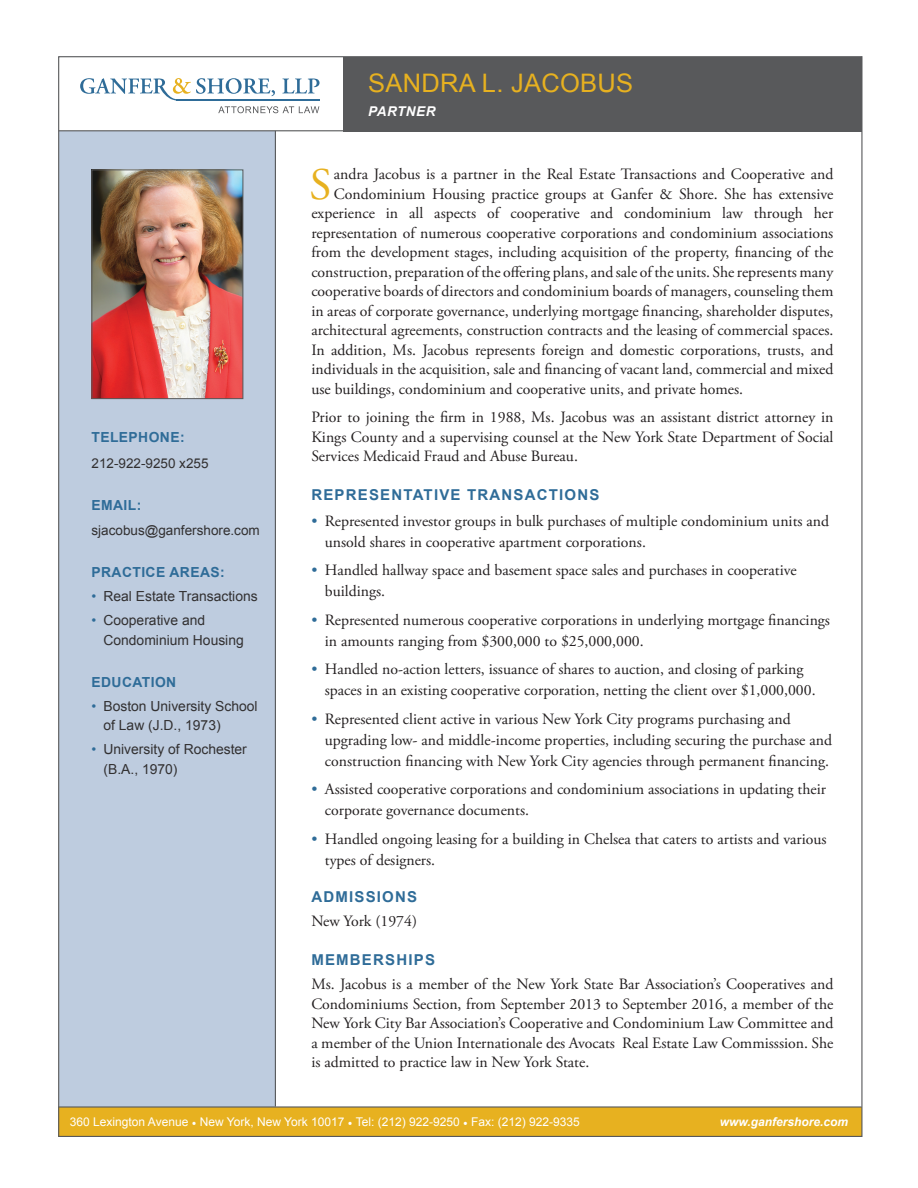
<style>
.page{position:relative;width:918px;height:1188px;background:#fff}
.page>*{position:absolute;margin:0;border:0;box-sizing:border-box;transform-origin:0 0}
.body_Drop{font:45.15px "Adobe Garamond Pro";color:#e7b120}
.Name{font:25.5px "Arial";letter-spacing:.01em;color:#e7b120}
.body{font:15.75px/21px "Adobe Garamond Pro";color:#231f20}
.body_Drop-2{font:15.75px "Adobe Garamond Pro";color:#231f20}
.subhead{font:700 15px "Arial";letter-spacing:.08em;color:#2f6c98}
.t1{font:13.8px/19.5px "Arial";color:#323031}
.left_bar_heading{font:700 13.8px "Arial";letter-spacing:.03em;color:#2f6c98}
.left_bar_text{font:13.5px "Arial";color:#323031}
.t2{font:italic 700 13.5px "Arial";letter-spacing:.04em;color:#fff}
.t3{font:12px "Arial";color:#fff}
.t4{font:italic 700 12px "Arial";color:#fff}
.s1{color:#2f6c98}
.s2{font-family:"Minion Pro"}
</style>
<div class="page">
<div style="left:59px;top:131px;width:216px;height:975px;background:#beccdf"></div>
<hr style="left:275px;top:131px;width:1px;height:975px;background:#58595b">
<div style="left:58px;top:1107px;width:804px;height:30px;background:#e7b120"></div>
<div style="left:344px;top:57px;width:518px;height:74px;background:#58595b"></div>
<svg style="left:218px;top:106px;width:101px;height:7px"></svg>
<svg style="left:80px;top:78px;width:195px;height:22px"></svg>
<svg style="left:282px;top:79px;width:38px;height:14px"></svg>
<hr style="left:176px;top:99px;width:144px;height:1px;background:#2f6c98">
<hr style="left:59px;top:130px;width:285px;height:1px;background:#58595b">
<hr style="left:58px;top:1106px;width:804px;height:2px;background:#58595b">
<img style="left:94px;top:172px;width:147px;height:225px">
<div style="left:92px;top:170px;width:151px;height:229px;border:1px solid #58595b"></div>
<p class="left_bar_heading" style="left:92px;top:428px;width:95px">TELEPHONE:</p>
<p class="left_bar_text" style="left:92px;top:454px;width:119px">212-922-9250 x255</p>
<p class="left_bar_heading" style="left:92px;top:496px;width:51px">EMAIL:</p>
<p class="left_bar_text" style="left:92px;top:522px;width:170px">sjacobus@ganfershore.com</p>
<p class="left_bar_heading" style="left:92px;top:563px;width:135px">PRACTICE AREAS:</p>
<p class="t1" style="left:92px;top:587px;width:168px"><span class="s1">•</span> Real Estate Transactions</p>
<p class="t1" style="left:104px;top:611px;width:142px;text-indent:-12px"><span class="s1">•</span> Cooperative and<br>Condominium Housing</p>
<p class="left_bar_heading" style="left:92px;top:673px;width:86px">EDUCATION</p>
<p class="t1" style="left:104px;top:696px;width:156px;text-indent:-12px"><span class="s1">•</span> Boston University School of Law (J.D., 1973)</p>
<p class="t1" style="left:104px;top:740px;width:145px;text-indent:-12px"><span class="s1">•</span> University of Rochester (B.A., 1970)</p>
<p class="Name" style="left:368px;top:66px;width:266px">SANDRA L. JACOBUS</p>
<p class="t2" style="left:368px;top:102px;width:69px">PARTNER</p>
<p class="body_Drop" style="left:310px;top:158px;width:24px">S</p>
<p class="body_Drop-2" style="left:334px;top:165px;width:501px">andra Jacobus is a partner in the Real Estate Transactions and Cooperative and</p>
<p class="body_Drop-2" style="left:334px;top:184px;width:501px">Condominium Housing practice groups at Ganfer &amp; Shore. She has extensive</p>
<p class="body_Drop-2" style="left:311px;top:204px;width:524px">experience in all aspects of cooperative and condominium law through her</p>
<p class="body_Drop-2" style="left:311px;top:223px;width:524px">representation of numerous cooperative corporations and condominium associations</p>
<p class="body_Drop-2" style="left:311px;top:243px;width:524px">from the development stages, including acquisition of the property, financing of the</p>
<p class="body_Drop-2" style="left:311px;top:262px;width:524px">construction, preparation of the offering plans, and sale of the units. She represents many</p>
<p class="body_Drop-2" style="left:311px;top:282px;width:524px">cooperative boards of directors and condominium boards of managers, counseling them</p>
<p class="body_Drop-2" style="left:311px;top:301px;width:524px">in areas of corporate governance, underlying mortgage financing, shareholder disputes,</p>
<p class="body_Drop-2" style="left:311px;top:321px;width:524px">architectural agreements, construction contracts and the leasing of commercial spaces.</p>
<p class="body_Drop-2" style="left:311px;top:340px;width:524px">In addition, Ms. Jacobus represents foreign and domestic corporations, trusts, and</p>
<p class="body_Drop-2" style="left:311px;top:360px;width:524px">individuals in the acquisition, sale and financing of vacant land, commercial and mixed</p>
<p class="body_Drop-2" style="left:311px;top:379px;width:433px">use buildings, condominium and cooperative units, and private homes.</p>
<p class="body" style="left:311px;top:408px;width:524px;line-height:19.5px;text-align:justify">Prior to joining the firm in 1988, Ms. Jacobus was an assistant district attorney in Kings County and a supervising counsel at the New York State Department of Social Services Medicaid Fraud and Abuse Bureau.</p>
<p class="subhead" style="left:311px;top:485px;width:290px">REPRESENTATIVE TRANSACTIONS</p>
<p class="body" style="left:325px;top:511px;width:506px;text-indent:-14px"><span class="s1">•</span> Represented investor groups in bulk purchases of multiple condominium units and unsold shares in cooperative apartment corporations.</p>
<p class="body" style="left:325px;top:560px;width:473px;text-indent:-14px"><span class="s1">•</span> Handled hallway space and basement space sales and purchases in cooperative buildings.</p>
<p class="body" style="left:325px;top:610px;width:507px;text-indent:-14px"><span class="s1">•</span> Represented numerous cooperative corporations in underlying mortgage financings in amounts ranging from $300,000 to $25,000,000.</p>
<p class="body" style="left:325px;top:659px;width:492px;text-indent:-14px"><span class="s1">•</span> Handled no-action letters, issuance of shares to auction, and closing of parking spaces in an existing cooperative corporation, netting the client over $1,000,000.</p>
<p class="body" style="left:325px;top:709px;width:509px;text-indent:-14px"><span class="s1">•</span> Represented client active in various New York City programs purchasing and upgrading low- and middle-income properties, including securing the purchase and construction financing with New York City agencies through permanent financing.</p>
<p class="body" style="left:325px;top:779px;width:503px;text-indent:-14px"><span class="s1">•</span> Assisted cooperative corporations and condominium associations in updating their corporate governance documents.</p>
<p class="body" style="left:325px;top:829px;width:503px;text-indent:-14px"><span class="s1">•</span> Handled ongoing leasing for a building in Chelsea that caters to artists and various types of designers.</p>
<p class="subhead" style="left:311px;top:887px;width:107px">ADMISSIONS</p>
<p class="body" style="left:311px;top:911px;width:107px">New York (1974)</p>
<p class="subhead" style="left:311px;top:950px;width:125px">MEMBERSHIPS</p>
<p class="body" style="left:311px;top:975px;width:524px;line-height:19.5px;text-align:justify">Ms. Jacobus is a member of the New York State Bar Association’s Cooperatives and Condominiums Section, from September 2013 to September 2016, a member of the New York City Bar Association’s Cooperative and Condominium Law Committee and a member of the Union Internationale des Avocats Real Estate Law Commisssion. She is admitted to practice law in New York State.</p>
<p class="t3" style="left:70px;top:1114px;width:511px">360 Lexington Avenue <span class="s2">•</span> New York, New York 10017 <span class="s2">•</span> Tel: (212) 922-9250 <span class="s2">•</span> Fax: (212) 922-9335</p>
<p class="t4" style="left:720px;top:1114px;width:130px">www.ganfershore.com</p>
</div>
